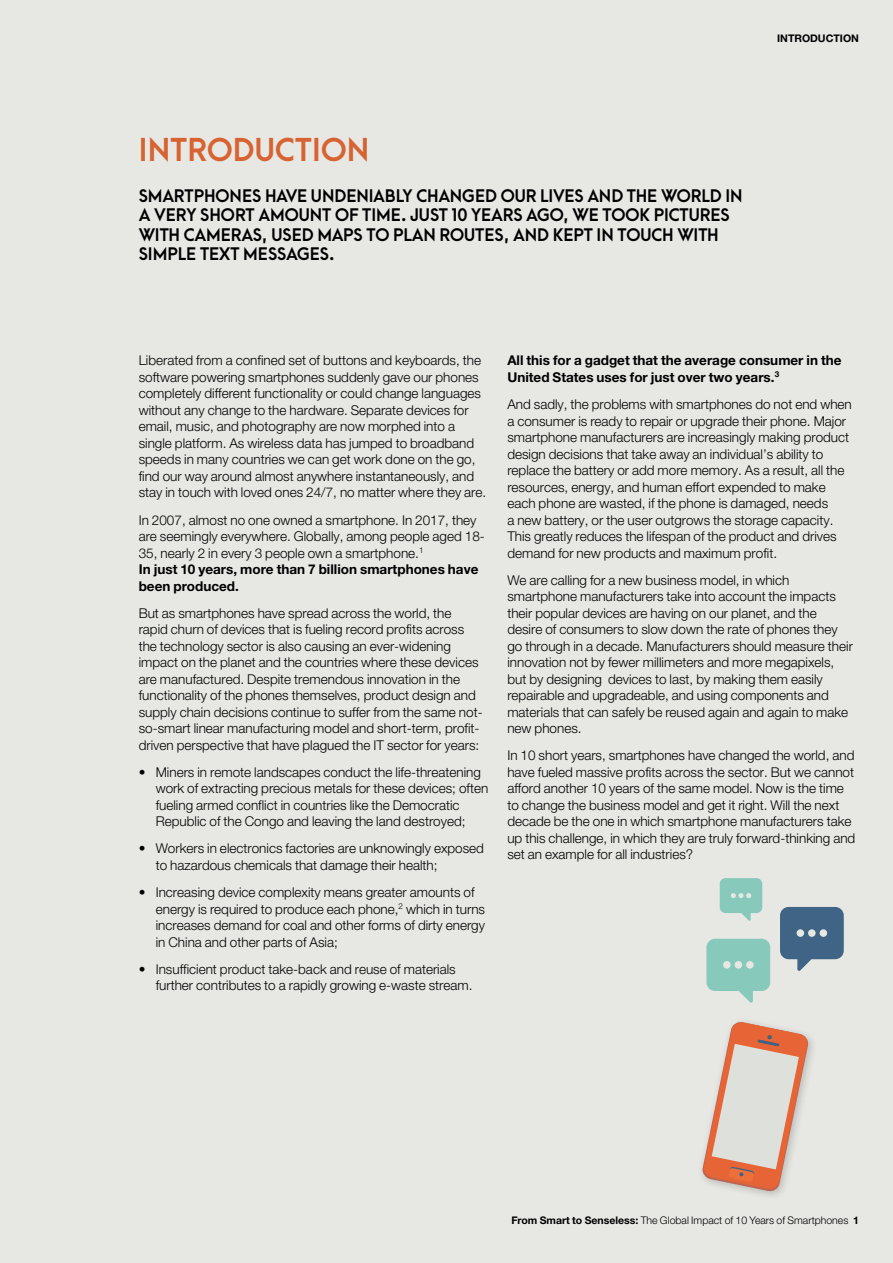
<style>
.page{position:relative;width:893px;height:1263px;background:#e7e8e4}
.page>*{position:absolute;margin:0;border:0;box-sizing:border-box;transform-origin:0 0}
.t1{font:800 30px "Arca Majora 2";letter-spacing:.01em;color:#ee6d38}
.t2{font:800 16.5px/19.5px "Arca Majora 2";color:#000}
.t3{font:300 13.5px/16.5px "Helvetica Neue LT Std";color:#000}
.t4{font:700 13.5px/16.5px "Helvetica Neue LT Std";color:#000}
.t5{font:300 10.5px "Helvetica Neue LT Std";color:#000}
.t6{font:700 10.5px "Helvetica Neue LT Std";color:#000}
.s1{font-weight:700}
</style>
<div class="page">
<svg style="left:702px;top:1021px;width:107px;height:171px"></svg>
<svg style="left:780px;top:907px;width:64px;height:64px"></svg>
<svg style="left:706px;top:939px;width:64px;height:64px"></svg>
<svg style="left:720px;top:878px;width:42px;height:43px"></svg>
<p class="t6" style="left:777px;top:31px;width:83px">INTRODUCTION</p>
<h1 class="t1" style="left:139px;top:133px;width:232px">INTRODUCTION</h1>
<p class="t2" style="left:139px;top:186px;width:605px">SMARTPHONES HAVE UNDENIABLY CHANGED OUR LIVES AND THE WORLD IN A VERY SHORT AMOUNT OF TIME. JUST 10 YEARS AGO, WE TOOK PICTURES WITH CAMERAS, USED MAPS TO PLAN ROUTES, AND KEPT IN TOUCH WITH SIMPLE TEXT MESSAGES.</p>
<p class="t3" style="left:139px;top:352px;width:349px">Liberated from a confined set of buttons and keyboards, the software powering smartphones suddenly gave our phones completely different functionality or could change languages without any change to the hardware. Separate devices for email, music, and photography are now morphed into a single platform. As wireless data has jumped to broadband speeds in many countries we can get work done on the go, find our way around almost anywhere instantaneously, and stay in touch with loved ones 24/7, no matter where they are.</p>
<p class="t3" style="left:139px;top:511px;width:348px">In 2007, almost no one owned a smartphone. In 2017, they are seemingly everywhere. Globally, among people aged 18- 35, nearly 2 in every 3 people own a smartphone.<sup>1<br></sup><span class="s1">In just 10 years, more than 7 billion smartphones have been produced.</span></p>
<p class="t3" style="left:139px;top:604px;width:345px">But as smartphones have spread across the world, the rapid churn of devices that is fueling record profits across the technology sector is also causing an ever-widening impact on the planet and the countries where these devices are manufactured. Despite tremendous innovation in the functionality of the phones themselves, product design and supply chain decisions continue to suffer from the same not&shy;so-smart linear manufacturing model and short-term, profit&shy;driven perspective that have plagued the IT sector for years:</p>
<p class="t3" style="left:156px;top:763px;width:334px;text-indent:-17px">• Miners in remote landscapes conduct the life-threatening work of extracting precious metals for these devices; often fueling armed conflict in countries like the Democratic Republic of the Congo and leaving the land destroyed;</p>
<p class="t3" style="left:156px;top:840px;width:330px;text-indent:-17px">• Workers in electronics factories are unknowingly exposed to hazardous chemicals that damage their health;</p>
<p class="t3" style="left:156px;top:884px;width:331px;text-indent:-17px">• Increasing device complexity means greater amounts of energy is required to produce each phone,<sup>2</sup> which in turns increases demand for coal and other forms of dirty energy in China and other parts of Asia;</p>
<p class="t3" style="left:156px;top:960px;width:318px;text-indent:-17px">• Insufficient product take-back and reuse of materials further contributes to a rapidly growing e-waste stream.</p>
<p class="t4" style="left:507px;top:352px;width:336px">All this for a gadget that the average consumer in the<br>United States uses for just over two years.<sup>3</sup></p>
<p class="t3" style="left:507px;top:396px;width:346px">And sadly, the problems with smartphones do not end when a consumer is ready to repair or upgrade their phone. Major smartphone manufacturers are increasingly making product design decisions that take away an individual’s ability to replace the battery or add more memory. As a result, all the resources, energy, and human effort expended to make each phone are wasted, if the phone is damaged, needs<br>a new battery, or the user outgrows the storage capacity.<br>This greatly reduces the lifespan of the product and drives demand for new products and maximum profit.</p>
<p class="t3" style="left:507px;top:571px;width:347px">We are calling for a new business model, in which smartphone manufacturers take into account the impacts their popular devices are having on our planet, and the desire of consumers to slow down the rate of phones they go through in a decade. Manufacturers should measure their innovation not by fewer millimeters and more megapixels, but by designing devices to last, by making them easily repairable and upgradeable, and using components and materials that can safely be reused again and again to make new phones.</p>
<p class="t3" style="left:507px;top:747px;width:350px">In 10 short years, smartphones have changed the world, and have fueled massive profits across the sector. But we cannot afford another 10 years of the same model. Now is the time to change the business model and get it right. Will the next decade be the one in which smartphone manufacturers take up this challenge, in which they are truly forward-thinking and set an example for all industries?</p>
<p class="t5" style="left:511px;top:1213px;width:349px"><span class="s1">From Smart to Senseless:</span> The Global Impact of 10 Years of Smartphones <span class="s1">1</span></p>
</div>
